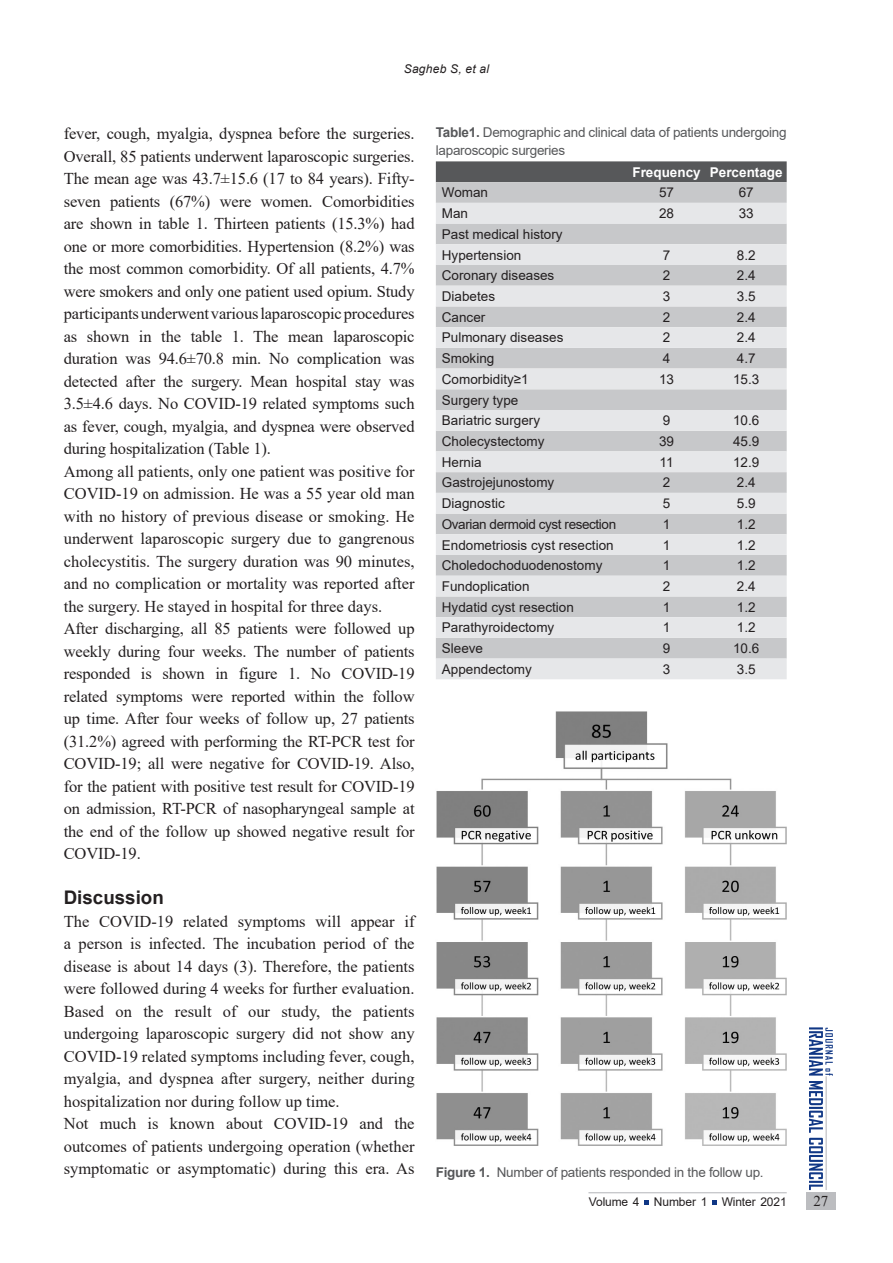
<style>
.page{position:relative;width:893px;height:1263px;background:#fff}
.page>*{position:absolute;margin:0;border:0;box-sizing:border-box;transform-origin:0 0}
.titr_0{font:700 18.75px "Arial";color:#231f20}
.context{font:16.5px/22.5px "Times New Roman";color:#231f20;text-align:justify}
.t1{font:15px "Times New Roman";color:#231f20}
.t2{font:13.5px "Arial";color:#231f20}
.pic-table-t{font:13.5px/18px "Arial";letter-spacing:-.02em;color:#57585a}
.t3{font:13.5px "Arial";letter-spacing:-.03em;color:#231f20}
.t4{font:700 13.5px "Arial";color:#fff}
.t5{font:12px "Arial";letter-spacing:-.01em;color:#231f20}
.context-2{font:italic 12px "Arial";letter-spacing:.02em;color:#231f20}
.s1{font-weight:700}
</style>
<div class="page">
<svg style="left:644px;top:1200px;width:5px;height:5px"></svg>
<svg style="left:712px;top:1200px;width:5px;height:5px"></svg>
<hr style="left:588px;top:1192px;width:199px;height:1px;background:#bcbdc0">
<div style="left:806px;top:1192px;width:29px;height:17px;background:#bcbdc0"></div>
<svg style="left:809px;top:1027px;width:24px;height:163px"></svg>
<hr style="left:826px;top:1076px;width:1px;height:114px;background:#bcbdc0">
<div style="left:436px;top:161px;width:351px;height:21px;background:#57585a"></div>
<div style="left:436px;top:182px;width:351px;height:21px;background:#c7c8ca"></div>
<svg style="left:436px;top:203px;width:351px;height:476px;background:#d7d8da"></svg>
<img style="left:436px;top:711px;width:351px;height:435px">
<p class="context-2" style="left:404px;top:61px;width:87px">Sagheb S, et al</p>
<p class="context" style="left:64px;top:122px;width:352px">fever, cough, myalgia, dyspnea before the surgeries.<br>Overall, 85 patients underwent laparoscopic surgeries.<br>The mean age was 43.7±15.6 (17 to 84 years). Fifty&shy;seven patients (67%) were women. Comorbidities are shown in table 1. Thirteen patients (15.3%) had one or more comorbidities. Hypertension (8.2%) was the most common comorbidity. Of all patients, 4.7% were smokers and only one patient used opium. Study participants underwent various laparoscopic procedures as shown in the table 1. The mean laparoscopic duration was 94.6±70.8 min. No complication was detected after the surgery. Mean hospital stay was 3.5±4.6 days. No COVID-19 related symptoms such as fever, cough, myalgia, and dyspnea were observed during hospitalization (Table 1).</p>
<p class="context" style="left:64px;top:459px;width:352px">Among all patients, only one patient was positive for COVID-19 on admission. He was a 55 year old man with no history of previous disease or smoking. He underwent laparoscopic surgery due to gangrenous cholecystitis. The surgery duration was 90 minutes, and no complication or mortality was reported after the surgery. He stayed in hospital for three days.</p>
<p class="context" style="left:64px;top:617px;width:352px">After discharging, all 85 patients were followed up weekly during four weeks. The number of patients responded is shown in figure 1. No COVID-19 related symptoms were reported within the follow up time. After four weeks of follow up, 27 patients (31.2%) agreed with performing the RT-PCR test for COVID-19; all were negative for COVID-19. Also, for the patient with positive test result for COVID-19 on admission, RT-PCR of nasopharyngeal sample at the end of the follow up showed negative result for COVID-19.</p>
<p class="titr_0" style="left:64px;top:884px;width:102px">Discussion</p>
<p class="context" style="left:64px;top:909px;width:352px">The COVID-19 related symptoms will appear if a person is infected. The incubation period of the disease is about 14 days (3). Therefore, the patients were followed during 4 weeks for further evaluation.<br>Based on the result of our study, the patients undergoing laparoscopic surgery did not show any COVID-19 related symptoms including fever, cough, myalgia, and dyspnea after surgery, neither during hospitalization nor during follow up time.</p>
<p class="context" style="left:64px;top:1112px;width:352px">Not much is known about COVID-19 and the outcomes of patients undergoing operation (whether symptomatic or asymptomatic) during this era. As</p>
<p class="pic-table-t" style="left:436px;top:124px;width:352px"><span class="s1">Table1.</span> Demographic and clinical data of patients undergoing laparoscopic surgeries</p>
<p class="t4" style="left:632px;top:162px;width:70px">Frequency</p>
<p class="t4" style="left:710px;top:162px;width:74px">Percentage</p>
<p class="t2" style="left:442px;top:183px;width:48px">Woman</p>
<p class="t2" style="left:659px;top:183px;width:17px">57</p>
<p class="t2" style="left:739px;top:183px;width:17px">67</p>
<p class="t2" style="left:442px;top:204px;width:28px">Man</p>
<p class="t2" style="left:659px;top:204px;width:17px">28</p>
<p class="t2" style="left:739px;top:204px;width:17px">33</p>
<p class="t2" style="left:442px;top:225px;width:122px">Past medical history</p>
<p class="t2" style="left:442px;top:245px;width:81px">Hypertension</p>
<p class="t2" style="left:663px;top:245px;width:9px">7</p>
<p class="t2" style="left:737px;top:245px;width:20px">8.2</p>
<p class="t2" style="left:442px;top:266px;width:114px">Coronary diseases</p>
<p class="t2" style="left:663px;top:266px;width:9px">2</p>
<p class="t2" style="left:737px;top:266px;width:20px">2.4</p>
<p class="t2" style="left:442px;top:287px;width:55px">Diabetes</p>
<p class="t2" style="left:663px;top:287px;width:9px">3</p>
<p class="t2" style="left:737px;top:287px;width:20px">3.5</p>
<p class="t2" style="left:442px;top:308px;width:45px">Cancer</p>
<p class="t2" style="left:663px;top:308px;width:9px">2</p>
<p class="t2" style="left:737px;top:308px;width:20px">2.4</p>
<p class="t2" style="left:442px;top:328px;width:123px">Pulmonary diseases</p>
<p class="t2" style="left:663px;top:328px;width:9px">2</p>
<p class="t2" style="left:737px;top:328px;width:20px">2.4</p>
<p class="t2" style="left:442px;top:349px;width:54px">Smoking</p>
<p class="t2" style="left:663px;top:349px;width:9px">4</p>
<p class="t2" style="left:737px;top:349px;width:20px">4.7</p>
<p class="t2" style="left:442px;top:370px;width:88px">Comorbidity≥1</p>
<p class="t2" style="left:659px;top:370px;width:17px">13</p>
<p class="t2" style="left:733px;top:370px;width:28px">15.3</p>
<p class="t2" style="left:442px;top:390px;width:78px">Surgery type</p>
<p class="t2" style="left:442px;top:411px;width:100px">Bariatric surgery</p>
<p class="t2" style="left:663px;top:411px;width:9px">9</p>
<p class="t2" style="left:733px;top:411px;width:28px">10.6</p>
<p class="t2" style="left:442px;top:432px;width:104px">Cholecystectomy</p>
<p class="t2" style="left:659px;top:432px;width:17px">39</p>
<p class="t2" style="left:733px;top:432px;width:28px">45.9</p>
<p class="t2" style="left:442px;top:453px;width:41px">Hernia</p>
<p class="t2" style="left:659px;top:453px;width:16px">11</p>
<p class="t2" style="left:733px;top:453px;width:28px">12.9</p>
<p class="t2" style="left:442px;top:473px;width:114px">Gastrojejunostomy</p>
<p class="t2" style="left:663px;top:473px;width:9px">2</p>
<p class="t2" style="left:737px;top:473px;width:20px">2.4</p>
<p class="t2" style="left:442px;top:494px;width:65px">Diagnostic</p>
<p class="t2" style="left:663px;top:494px;width:9px">5</p>
<p class="t2" style="left:737px;top:494px;width:20px">5.9</p>
<p class="t3" style="left:442px;top:515px;width:176px">Ovarian dermoid cyst resection</p>
<p class="t2" style="left:663px;top:515px;width:9px">1</p>
<p class="t2" style="left:737px;top:515px;width:20px">1.2</p>
<p class="t2" style="left:442px;top:535px;width:173px">Endometriosis cyst resection</p>
<p class="t2" style="left:663px;top:535px;width:9px">1</p>
<p class="t2" style="left:737px;top:535px;width:20px">1.2</p>
<p class="t2" style="left:442px;top:556px;width:162px">Choledochoduodenostomy</p>
<p class="t2" style="left:663px;top:556px;width:9px">1</p>
<p class="t2" style="left:737px;top:556px;width:20px">1.2</p>
<p class="t2" style="left:442px;top:577px;width:89px">Fundoplication</p>
<p class="t2" style="left:663px;top:577px;width:9px">2</p>
<p class="t2" style="left:737px;top:577px;width:20px">2.4</p>
<p class="t2" style="left:442px;top:598px;width:134px">Hydatid cyst resection</p>
<p class="t2" style="left:663px;top:598px;width:9px">1</p>
<p class="t2" style="left:737px;top:598px;width:20px">1.2</p>
<p class="t2" style="left:442px;top:618px;width:114px">Parathyroidectomy</p>
<p class="t2" style="left:663px;top:618px;width:9px">1</p>
<p class="t2" style="left:737px;top:618px;width:20px">1.2</p>
<p class="t2" style="left:442px;top:639px;width:43px">Sleeve</p>
<p class="t2" style="left:663px;top:639px;width:9px">9</p>
<p class="t2" style="left:733px;top:639px;width:28px">10.6</p>
<p class="t2" style="left:442px;top:660px;width:92px">Appendectomy</p>
<p class="t2" style="left:663px;top:660px;width:9px">3</p>
<p class="t2" style="left:737px;top:660px;width:20px">3.5</p>
<p class="pic-table-t" style="left:436px;top:1163px;width:329px"><span class="s1">Figure 1.</span> Number of patients responded in the follow up.</p>
<p class="t5" style="left:589px;top:1193px;width:199px">Volume 4 Number 1 Winter 2021</p>
<p class="t1" style="left:813px;top:1190px;width:16px">27</p>
</div>
